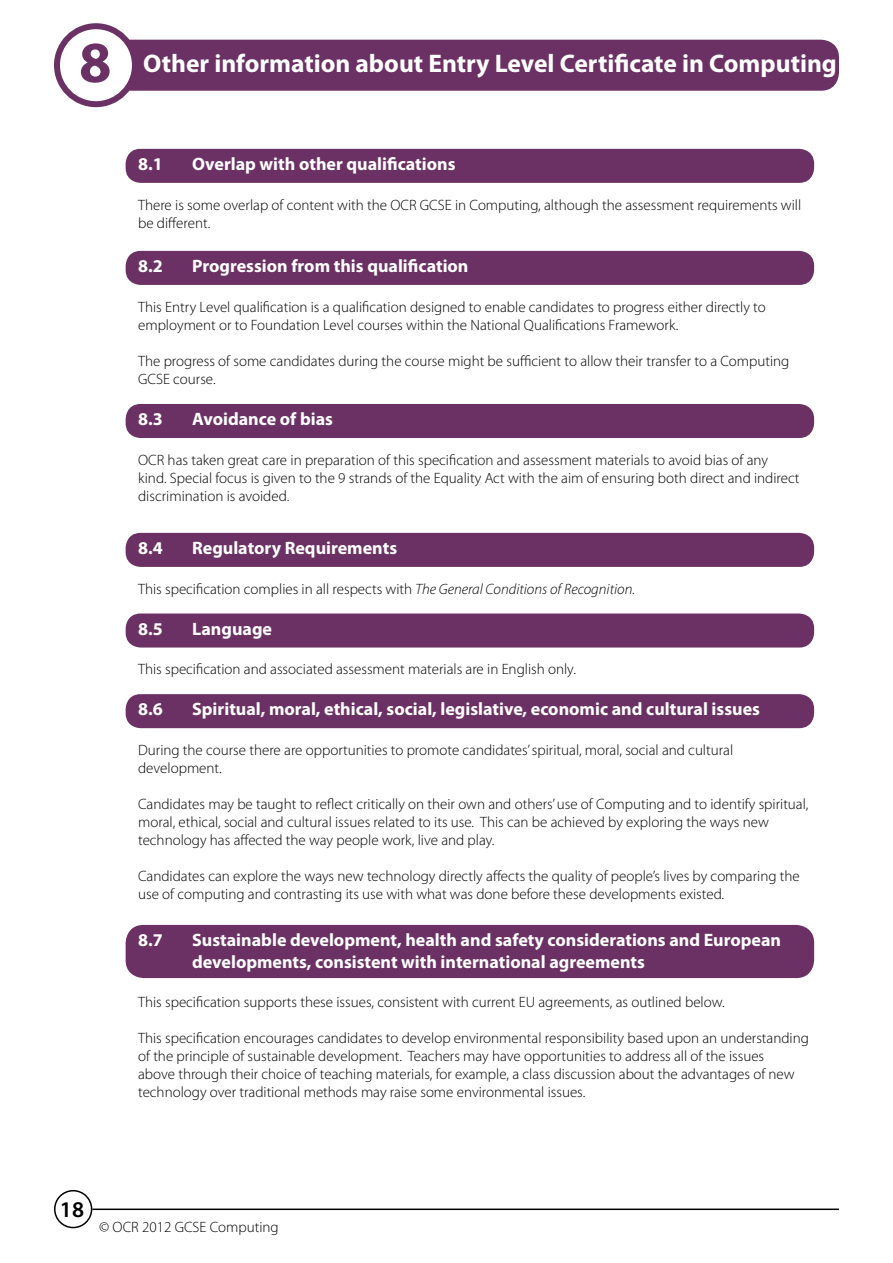
<style>
.page{position:relative;width:893px;height:1263px;background:#fff}
.page>*{position:absolute;margin:0;border:0;box-sizing:border-box;transform-origin:0 0}
.t1{font:700 58.5px "Myriad Pro";color:#6b3164}
.t2{font:700 25.5px "Myriad Pro";color:#fff}
.t3{font:600 22.5px "Myriad Pro";color:#000}
.t4{font:700 18px/21.6px "Myriad Pro";color:#fff}
.t5{font:300 15px/18px "Myriad Pro";color:#000}
.s1{font-style:italic}
</style>
<div class="page">
<hr style="left:92px;top:1208px;width:747px;height:2px;background:#000">
<div style="left:54px;top:1190px;width:38px;height:38px;border:2px solid #000;border-radius:50%"></div>
<div style="left:112px;top:40px;width:727px;height:51px;background:#6b3164;border-radius:18px"></div>
<div style="left:57px;top:26px;width:78px;height:78px;background:#fff;border-radius:50%"></div>
<div style="left:54px;top:23px;width:84px;height:84px;border:6px solid #6b3164;border-radius:50%"></div>
<div style="left:126px;top:149px;width:688px;height:34px;background:#6b3164;border-radius:15px"></div>
<div style="left:126px;top:251px;width:688px;height:34px;background:#6b3164;border-radius:15px"></div>
<div style="left:126px;top:404px;width:688px;height:34px;background:#6b3164;border-radius:15px"></div>
<div style="left:126px;top:533px;width:688px;height:34px;background:#6b3164;border-radius:15px"></div>
<div style="left:126px;top:613px;width:688px;height:34px;background:#6b3164;border-radius:15px"></div>
<div style="left:126px;top:694px;width:688px;height:34px;background:#6b3164;border-radius:15px"></div>
<div style="left:126px;top:925px;width:688px;height:53px;background:#6b3164;border-radius:18px"></div>
<p class="t1" style="left:79px;top:24px;width:34px">8</p>
<p class="t2" style="left:143px;top:47px;width:695px">Other information about Entry Level Certificate in Computing</p>
<p class="t4" style="left:138px;top:153px;width:26px">8.1</p>
<p class="t4" style="left:192px;top:153px;width:265px">Overlap with other qualifications</p>
<p class="t5" style="left:138px;top:196px;width:665px">There is some overlap of content with the OCR GCSE in Computing, although the assessment requirements will be different.</p>
<p class="t4" style="left:138px;top:255px;width:26px">8.2</p>
<p class="t4" style="left:192px;top:255px;width:278px">Progression from this qualification</p>
<p class="t5" style="left:138px;top:298px;width:629px">This Entry Level qualification is a qualification designed to enable candidates to progress either directly to employment or to Foundation Level courses within the National Qualifications Framework.</p>
<p class="t5" style="left:138px;top:352px;width:653px">The progress of some candidates during the course might be sufficient to allow their transfer to a Computing<br>GCSE course.</p>
<p class="t4" style="left:138px;top:408px;width:26px">8.3</p>
<p class="t4" style="left:192px;top:408px;width:142px">Avoidance of bias</p>
<p class="t5" style="left:138px;top:451px;width:663px">OCR has taken great care in preparation of this specification and assessment materials to avoid bias of any kind. Special focus is given to the 9 strands of the Equality Act with the aim of ensuring both direct and indirect discrimination is avoided.</p>
<p class="t4" style="left:138px;top:537px;width:26px">8.4</p>
<p class="t4" style="left:192px;top:537px;width:206px">Regulatory Requirements</p>
<p class="t5" style="left:138px;top:580px;width:498px">This specification complies in all respects with <span class="s1">The General Conditions of Recognition.</span></p>
<p class="t4" style="left:138px;top:617px;width:26px">8.5</p>
<p class="t4" style="left:192px;top:617px;width:81px">Language</p>
<p class="t5" style="left:138px;top:660px;width:439px">This specification and associated assessment materials are in English only.</p>
<p class="t4" style="left:138px;top:698px;width:26px">8.6</p>
<p class="t4" style="left:192px;top:698px;width:569px">Spiritual, moral, ethical, social, legislative, economic and cultural issues</p>
<p class="t5" style="left:138px;top:741px;width:596px">During the course there are opportunities to promote candidates’ spiritual, moral, social and cultural development.</p>
<p class="t5" style="left:138px;top:795px;width:672px">Candidates may be taught to reflect critically on their own and others’ use of Computing and to identify spiritual, moral, ethical, social and cultural issues related to its use. This can be achieved by exploring the ways new technology has affected the way people work, live and play.</p>
<p class="t5" style="left:138px;top:867px;width:663px">Candidates can explore the ways new technology directly affects the quality of people’s lives by comparing the use of computing and contrasting its use with what was done before these developments existed.</p>
<p class="t4" style="left:138px;top:929px;width:26px">8.7</p>
<p class="t4" style="left:192px;top:929px;width:590px">Sustainable development, health and safety considerations and European developments, consistent with international agreements</p>
<p class="t5" style="left:138px;top:993px;width:588px">This specification supports these issues, consistent with current EU agreements, as outlined below.</p>
<p class="t5" style="left:138px;top:1029px;width:672px">This specification encourages candidates to develop environmental responsibility based upon an understanding of the principle of sustainable development. Teachers may have opportunities to address all of the issues<br>above through their choice of teaching materials, for example, a class discussion about the advantages of new technology over traditional methods may raise some environmental issues.</p>
<p class="t3" style="left:60px;top:1195px;width:26px">18</p>
<p class="t5" style="left:99px;top:1218px;width:181px">© OCR 2012 GCSE Computing</p>
</div>
